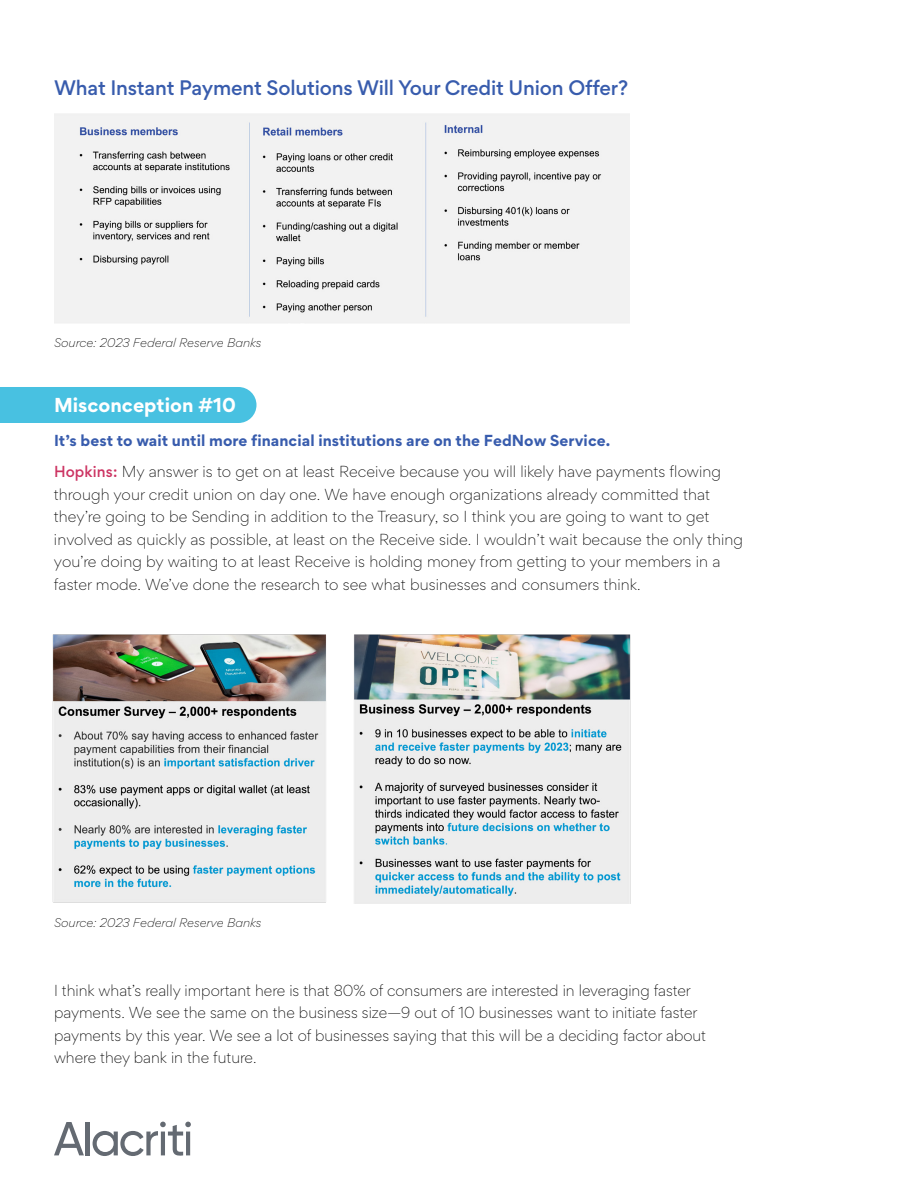
<style>
.page{position:relative;width:918px;height:1188px;background:#fff}
.page>*{position:absolute;margin:0;border:0;box-sizing:border-box;transform-origin:0 0}
.t1{font:500 18.75px "Gordita";letter-spacing:-.01em;color:#385cad}
.t2{font:700 18px "Gordita";color:#fff}
.t3{font:300 14.25px/22.5px "Gordita";color:#000}
.t4{font:700 14.25px "Gordita";letter-spacing:.005em;color:#385cad}
.t5{font:italic 300 11.25px "Gordita";letter-spacing:.005em;color:#000}
.s1{font-weight:500;color:#cc3362}
</style>
<div class="page">
<svg style="left:54px;top:1122px;width:30px;height:33px"></svg>
<hr style="left:86px;top:1122px;width:4px;height:33px;background:#646a72">
<svg style="left:93px;top:1122px;width:98px;height:34px"></svg>
<div style="left:0;top:387px;width:256px;height:36px;background:#48c1e1"></div>
<img style="left:54px;top:114px;width:576px;height:209px">
<img style="left:52px;top:634px;width:579px;height:269px">
<h1 class="t1" style="left:54px;top:74px;width:576px">What Instant Payment Solutions Will Your Credit Union Offer?</h1>
<p class="t5" style="left:54px;top:335px;width:209px">Source: 2023 Federal Reserve Banks</p>
<p class="t2" style="left:54px;top:390px;width:183px">Misconception #10</p>
<p class="t4" style="left:54px;top:429px;width:558px">It’s best to wait until more financial institutions are on the FedNow Service.</p>
<p class="t3" style="left:54px;top:460px;width:691px"><span class="s1">Hopkins:</span> My answer is to get on at least Receive because you will likely have payments flowing through your credit union on day one. We have enough organizations already committed that they’re going to be Sending in addition to the Treasury, so I think you are going to want to get involved as quickly as possible, at least on the Receive side. I wouldn’t wait because the only thing you’re doing by waiting to at least Receive is holding money from getting to your members in a faster mode. We’ve done the research to see what businesses and consumers think.</p>
<p class="t5" style="left:54px;top:914px;width:209px">Source: 2023 Federal Reserve Banks</p>
<p class="t3" style="left:54px;top:978px;width:654px">I think what’s really important here is that 80% of consumers are interested in leveraging faster payments. We see the same on the business size—9 out of 10 businesses want to initiate faster payments by this year. We see a lot of businesses saying that this will be a deciding factor about where they bank in the future.</p>
</div>
